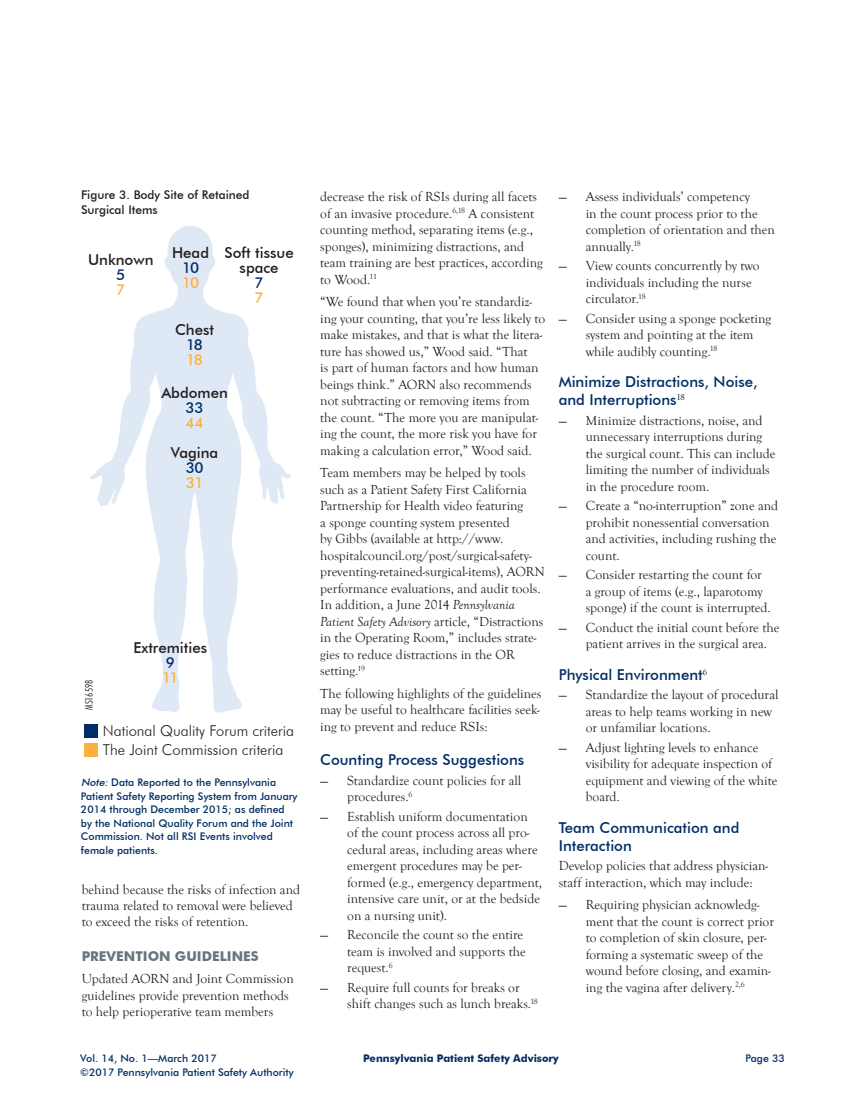
<style>
.page{position:relative;width:864px;height:1107px;background:#fff}
.page>*{position:absolute;margin:0;border:0;box-sizing:border-box;transform-origin:0 0}
.t1{font:500 15px/18px "Futura BT";color:#002e64}
.t2{font:500 15px/15px "Futura BT";color:#231f20;text-align:center}
.t3{font:300 15px/19.2px "Futura BT";color:#231f20}
.t4{font:500 15px "Futura BT";letter-spacing:-.07em;color:#fbb03f}
.t5{font:13.5px/16.5px "Goudy Old Style T";color:#231f20}
.t6{font:700 13.5px "Futura BT";color:#6a747b}
.t7{font:500 12px/15px "Futura BT";color:#231f20}
.t8{font:500 10.5px/13.5px "Futura BT";color:#002e64}
.t9{font:700 10.5px "Futura BT";color:#002e64}
.t10{font:300 condensed 10.5px "Futura BT";color:#231f20}
.s1{font-style:italic}
</style>
<div class="page">
<div style="left:84px;top:724px;width:13px;height:13px;background:#002e64"></div>
<div style="left:84px;top:743px;width:13px;height:13px;background:#fbb03f"></div>
<svg style="left:90px;top:226px;width:201px;height:486px"></svg>
<p class="t7" style="left:81px;top:187px;width:170px">Figure 3. Body Site of Retained<br>Surgical Items</p>
<p class="t2" style="left:88px;top:252px;width:67px">Unknown</p>
<p class="t1" style="left:116px;top:266px;width:11px">5</p>
<p class="t4" style="left:116px;top:281px;width:11px">7</p>
<p class="t2" style="left:172px;top:245px;width:39px">Head</p>
<p class="t1" style="left:182px;top:258px;width:19px">10</p>
<p class="t4" style="left:182px;top:273px;width:19px">10</p>
<p class="t2" style="left:225px;top:245px;width:71px">Soft tissue space</p>
<p class="t1" style="left:255px;top:273px;width:11px">7</p>
<p class="t4" style="left:255px;top:288px;width:11px">7</p>
<p class="t2" style="left:175px;top:323px;width:40px">Chest</p>
<p class="t1" style="left:186px;top:336px;width:18px">18</p>
<p class="t4" style="left:186px;top:351px;width:18px">18</p>
<p class="t2" style="left:161px;top:385px;width:68px">Abdomen</p>
<p class="t1" style="left:186px;top:398px;width:20px">33</p>
<p class="t4" style="left:186px;top:413px;width:20px">44</p>
<p class="t2" style="left:171px;top:445px;width:49px">Vagina</p>
<p class="t1" style="left:186px;top:458px;width:19px">30</p>
<p class="t4" style="left:186px;top:473px;width:19px">31</p>
<p class="t10" style="left:83px;top:710px;width:31px;rotate:-90deg">MS16598</p>
<p class="t2" style="left:134px;top:640px;width:75px">Extremities</p>
<p class="t1" style="left:166px;top:653px;width:11px">9</p>
<p class="t4" style="left:162px;top:668px;width:18px">11</p>
<p class="t3" style="left:103px;top:721px;width:193px">National Quality Forum criteria<br>The Joint Commission criteria</p>
<p class="t8" style="left:81px;top:776px;width:218px"><span class="s1">Note:</span> Data Reported to the Pennsylvania Patient Safety Reporting System from January 2014 through December 2015; as defined by the National Quality Forum and the Joint Commission. Not all RSI Events involved female patients.</p>
<p class="t5" style="left:82px;top:882px;width:220px">behind because the risks of infection and trauma related to removal were believed to exceed the risks of retention.</p>
<p class="t6" style="left:82px;top:948px;width:178px">PREVENTION GUIDELINES</p>
<p class="t5" style="left:82px;top:971px;width:214px">Updated AORN and Joint Commission guidelines provide prevention methods to help perioperative team members</p>
<p class="t5" style="left:320px;top:189px;width:224px">decrease the risk of RSIs during all facets of an invasive procedure.<sup>6,18</sup> A consistent counting method, separating items (e.g., sponges), minimizing distractions, and team training are best practices, according to Wood.<sup>11</sup></p>
<p class="t5" style="left:320px;top:294px;width:226px">“We found that when you’re standardiz&shy;ing your counting, that you’re less likely to make mistakes, and that is what the litera&shy;ture has showed us,” Wood said. “That<br>is part of human factors and how human beings think.” AORN also recommends not subtracting or removing items from the count. “The more you are manipulat&shy;ing the count, the more risk you have for making a calculation error,” Wood said.</p>
<p class="t5" style="left:320px;top:465px;width:226px">Team members may be helped by tools such as a Patient Safety First California Partnership for Health video featuring<br>a sponge counting system presented<br>by Gibbs (available at http://www. hospitalcouncil.org/post/surgical-safety&shy;preventing-retained-surgical-items), AORN performance evaluations, and audit tools.<br>In addition, a June 2014 <span class="s1">Pennsylvania Patient Safety Advisory</span> article, “Distractions in the Operating Room,” includes strate&shy;gies to reduce distractions in the OR setting.<sup>19</sup></p>
<p class="t5" style="left:320px;top:685px;width:223px">The following highlights of the guidelines may be useful to healthcare facilities seek&shy;ing to prevent and reduce RSIs:</p>
<p class="t1" style="left:320px;top:751px;width:206px">Counting Process Suggestions</p>
<p class="t5" style="left:347px;top:772px;width:176px;text-indent:-27px">— Standardize count policies for all procedures.<sup>6</sup></p>
<p class="t5" style="left:347px;top:808px;width:196px;text-indent:-27px">— Establish uniform documentation<br>of the count process across all pro&shy;cedural areas, including areas where emergent procedures may be per&shy;formed (e.g., emergency department, intensive care unit, or at the bedside on a nursing unit).</p>
<p class="t5" style="left:347px;top:927px;width:180px;text-indent:-27px">— Reconcile the count so the entire team is involved and supports the request.<sup>6</sup></p>
<p class="t5" style="left:347px;top:979px;width:192px;text-indent:-27px">— Require full counts for breaks or shift changes such as lunch breaks.<sup>18</sup></p>
<p class="t5" style="left:586px;top:189px;width:191px;text-indent:-27px">— Assess individuals’ competency<br>in the count process prior to the completion of orientation and then annually.<sup>18</sup></p>
<p class="t5" style="left:586px;top:258px;width:175px;text-indent:-27px">— View counts concurrently by two individuals including the nurse circulator.<sup>18</sup></p>
<p class="t5" style="left:586px;top:310px;width:187px;text-indent:-27px">— Consider using a sponge pocketing system and pointing at the item while audibly counting.<sup>18</sup></p>
<p class="t1" style="left:559px;top:373px;width:200px">Minimize Distractions, Noise, and Interruptions<sup>18</sup></p>
<p class="t5" style="left:586px;top:412px;width:191px;text-indent:-27px">— Minimize distractions, noise, and unnecessary interruptions during the surgical count. This can include limiting the number of individuals in the procedure room.</p>
<p class="t5" style="left:586px;top:498px;width:194px;text-indent:-27px">— Create a “no-interruption” zone and prohibit nonessential conversation and activities, including rushing the count.</p>
<p class="t5" style="left:586px;top:567px;width:187px;text-indent:-27px">— Consider restarting the count for a group of items (e.g., laparotomy sponge) if the count is interrupted.</p>
<p class="t5" style="left:586px;top:619px;width:195px;text-indent:-27px">— Conduct the initial count before the patient arrives in the surgical area.</p>
<p class="t1" style="left:559px;top:665px;width:150px">Physical Environment<sup>6</sup></p>
<p class="t5" style="left:586px;top:687px;width:194px;text-indent:-27px">— Standardize the layout of procedural areas to help teams working in new or unfamiliar locations.</p>
<p class="t5" style="left:586px;top:739px;width:193px;text-indent:-27px">— Adjust lighting levels to enhance visibility for adequate inspection of equipment and viewing of the white board.</p>
<p class="t1" style="left:559px;top:818px;width:182px">Team Communication and<br>Interaction</p>
<p class="t5" style="left:559px;top:858px;width:211px">Develop policies that address physician&shy;staff interaction, which may include:</p>
<p class="t5" style="left:586px;top:897px;width:190px;text-indent:-27px">— Requiring physician acknowledg&shy;ment that the count is correct prior to completion of skin closure, per&shy;forming a systematic sweep of the wound before closing, and examin&shy;ing the vagina after delivery.<sup>2,6</sup></p>
<p class="t8" style="left:80px;top:1052px;width:138px">Vol. 14, No. 1—March 2017</p>
<p class="t9" style="left:363px;top:1052px;width:197px">Pennsylvania Patient Safety Advisory</p>
<p class="t8" style="left:80px;top:1065px;width:215px">©2017 Pennsylvania Patient Safety Authority</p>
<p class="t8" style="left:746px;top:1051px;width:41px">Page 33</p>
</div>
